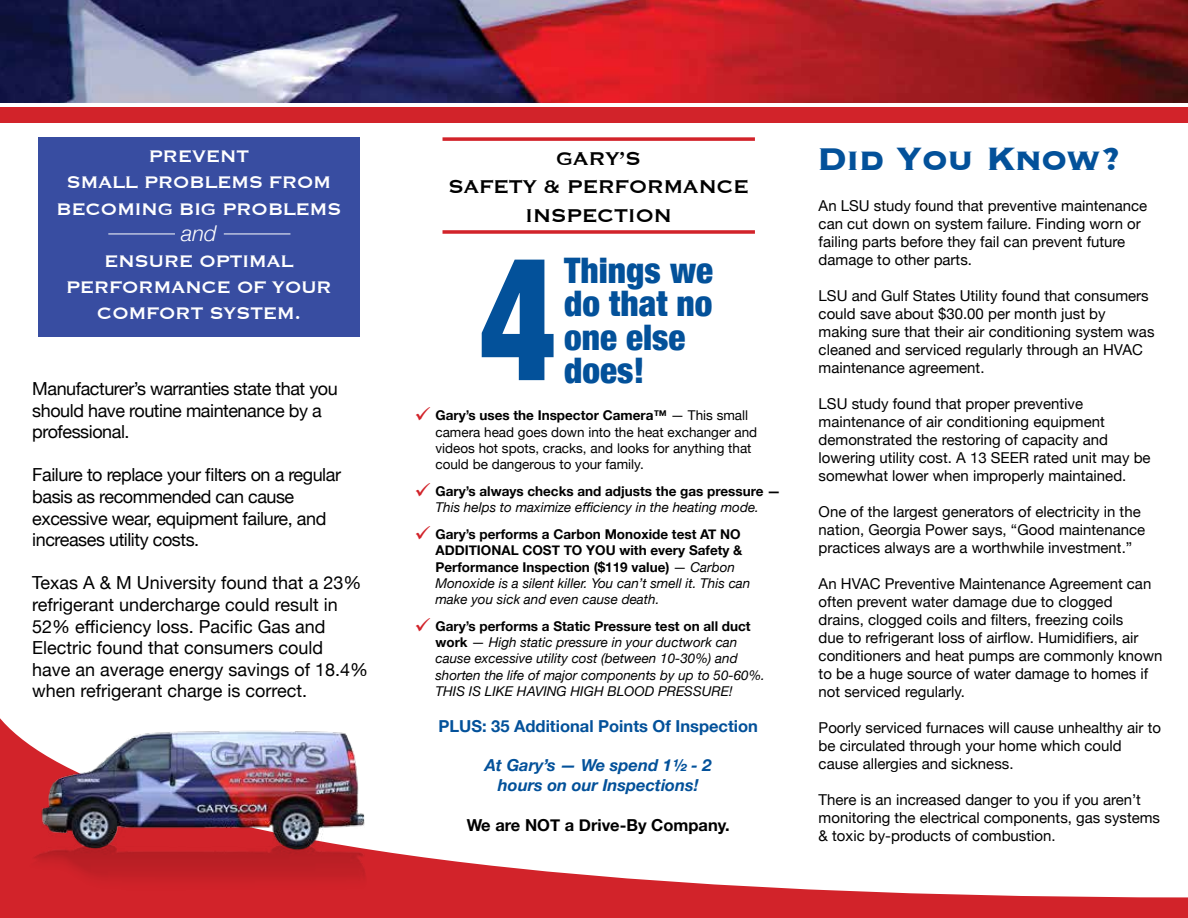
<style>
.page{position:relative;width:1188px;height:918px;background:#fff}
.page>*{position:absolute;margin:0;border:0;box-sizing:border-box;transform-origin:0 0}
.t1{font:700 42px "Copperplate";letter-spacing:-.025em;color:#03519a}
.t2{font:900 condensed 35.25px/33.6px "Helvetica Neue";color:#03519a}
.t3{font:24px/28.8px "Copperplate";letter-spacing:-.025em;color:#000;text-align:center}
.t4{font:21.75px/26.1px "Copperplate";letter-spacing:-.025em;color:#fff;text-align:center}
.t5{font:italic 300 21.75px "Helvetica Neue";color:#fff}
.t6{font:18px/21.6px "Helvetica Neue";letter-spacing:-.025em;color:#000}
.t7{font:18px/21.6px "Helvetica Neue";color:#000}
.t8{font:italic 700 16.5px/19.8px "Helvetica Neue";color:#03519a;text-align:center}
.t9{font:700 16.5px "Helvetica Neue";color:#03519a}
.t10{font:700 16.5px "Helvetica Neue";color:#000}
.t11{font:15px/18px "Helvetica Neue";color:#000}
.t12{font:italic 13.5px/16.2px "Helvetica Neue";color:#000;text-align:center}
.t13{font:700 13.5px/16.2px "Helvetica Neue";color:#000}
.t14{font:13.5px/16.2px "Helvetica Neue";color:#000}
.s1{color:#d2232a}
.s2{font-weight:700}
.s3{font-weight:700;font-style:normal}
.s4{font-weight:400}
.s5{font-weight:400;font-style:italic}
.s6{font-style:normal}
</style>
<div class="page">
<div style="left:0;top:107px;width:1188px;height:16px;background:#d2232a"></div>
<div style="left:38px;top:137px;width:322px;height:200px;background:#384da1"></div>
<hr style="left:224px;top:233px;width:66px;height:1px;background:#fff">
<hr style="left:108px;top:233px;width:67px;height:1px;background:#fff">
<svg style="left:0;top:718px;width:1188px;height:200px"></svg>
<img style="left:0;top:0;width:1188px;height:103px">
<svg style="left:443px;top:137px;width:312px;height:4px"></svg>
<svg style="left:443px;top:230px;width:312px;height:4px"></svg>
<svg style="left:482px;top:260px;width:72px;height:120px"></svg>
<img style="left:24px;top:727px;width:350px;height:188px">
<h3 class="t4" style="left:56px;top:142px;width:287px">PREVENT<br>SMALL PROBLEMS FROM<br>BECOMING BIG PROBLEMS</h3>
<h3 class="t5" style="left:181px;top:216px;width:37px">and</h3>
<h3 class="t4" style="left:66px;top:247px;width:268px">ENSURE OPTIMAL<br>PERFORMANCE OF YOUR<br>COMFORT SYSTEM.</h3>
<p class="t6" style="left:32px;top:379px;width:307px">Manufacturer’s warranties state that you should have routine maintenance by a professional.</p>
<p class="t6" style="left:32px;top:465px;width:310px">Failure to replace your filters on a regular basis as recommended can cause excessive wear, equipment failure, and increases utility costs.</p>
<p class="t7" style="left:32px;top:573px;width:337px">Texas A &amp; M University found that a 23% refrigerant undercharge could result in 52% efficiency loss. Pacific Gas and Electric found that consumers could<br>have an average energy savings of 18.4% when refrigerant charge is correct.</p>
<h3 class="t3" style="left:448px;top:142px;width:303px">GARY’S<br>SAFETY &amp; PERFORMANCE<br>INSPECTION</h3>
<h1 class="t1" style="left:816px;top:131px;width:306px">Did You Know?</h1>
<h2 class="t2" style="left:564px;top:252px;width:150px">Things we do that no one else does!</h2>
<p class="t14" style="left:435px;top:408px;width:323px;text-indent:-21px"><span class="s1">✓</span> <span class="s2">Gary’s uses the Inspector Camera™</span> — This small camera head goes down into the heat exchanger and videos hot spots, cracks, and looks for anything that could be dangerous to your family.</p>
<p class="t12" style="left:414px;top:484px;width:368px"><span class="s1">✓</span> <span class="s3">Gary’s always checks and adjusts the gas pressure —<br></span>This helps to maximize efficiency in the heating mode.</p>
<p class="t13" style="left:435px;top:527px;width:317px;text-indent:-21px"><span class="s1">✓</span> Gary’s performs a Carbon Monoxide test AT NO ADDITIONAL COST TO YOU with every Safety &amp; Performance Inspection ($119 value) <span class="s4">—</span> <span class="s5">Carbon Monoxide is a silent killer. You can’t smell it. This can make you sick and even cause death.</span></p>
<p class="t12" style="left:435px;top:619px;width:331px;text-align:left;text-indent:-21px"><span class="s1">✓</span> <span class="s3">Gary’s performs a Static Pressure test on all duct work</span> <span class="s6">—</span> High static pressure in your ductwork can cause excessive utility cost (between 10-30%) and shorten the life of major components by up to 50-60%.<br>THIS IS LIKE HAVING HIGH BLOOD PRESSURE!</p>
<p class="t9" style="left:438px;top:713px;width:321px">PLUS: 35 Additional Points Of Inspection</p>
<p class="t8" style="left:485px;top:756px;width:229px">At Gary’s — We spend 1½ - 2 hours on our Inspections!</p>
<p class="t10" style="left:467px;top:812px;width:265px">We are NOT a Drive-By Company.</p>
<p class="t11" style="left:819px;top:197px;width:330px">An LSU study found that preventive maintenance can cut down on system failure. Finding worn or failing parts before they fail can prevent future damage to other parts.</p>
<p class="t11" style="left:819px;top:287px;width:337px">LSU and Gulf States Utility found that consumers could save about $30.00 per month just by making sure that their air conditioning system was cleaned and serviced regularly through an HVAC maintenance agreement.</p>
<p class="t11" style="left:819px;top:395px;width:333px">LSU study found that proper preventive maintenance of air conditioning equipment demonstrated the restoring of capacity and lowering utility cost. A 13 SEER rated unit may be somewhat lower when improperly maintained.</p>
<p class="t11" style="left:819px;top:503px;width:328px">One of the largest generators of electricity in the nation, Georgia Power says, “Good maintenance practices always are a worthwhile investment.”</p>
<p class="t11" style="left:819px;top:575px;width:346px">An HVAC Preventive Maintenance Agreement can often prevent water damage due to clogged<br>drains, clogged coils and filters, freezing coils<br>due to refrigerant loss of airflow. Humidifiers, air conditioners and heat pumps are commonly known to be a huge source of water damage to homes if not serviced regularly.</p>
<p class="t11" style="left:819px;top:719px;width:344px">Poorly serviced furnaces will cause unhealthy air to be circulated through your home which could cause allergies and sickness.</p>
<p class="t11" style="left:819px;top:791px;width:343px">There is an increased danger to you if you aren’t monitoring the electrical components, gas systems &amp; toxic by-products of combustion.</p>
</div>
